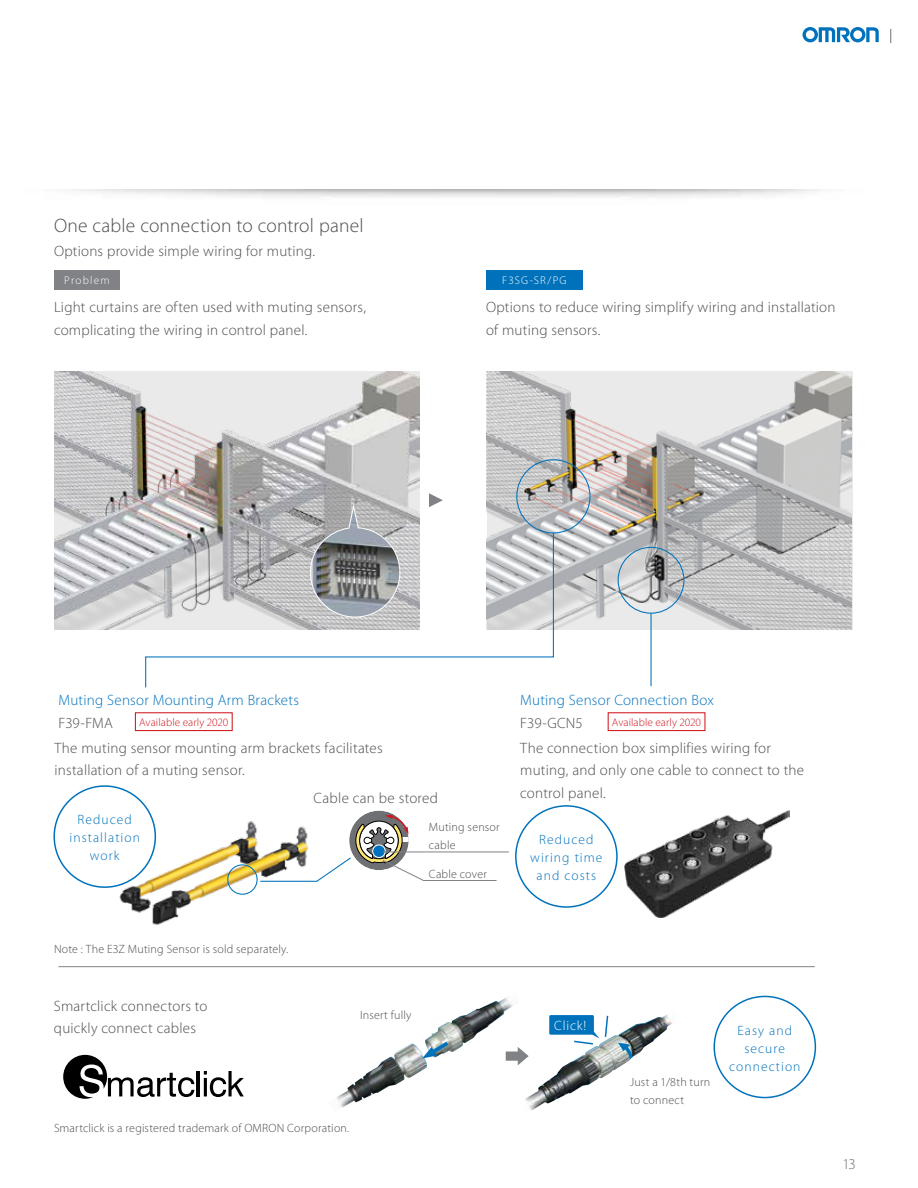
<style>
.page{position:relative;width:918px;height:1188px;background:#fff}
.page>*{position:absolute;margin:0;border:0;box-sizing:border-box;transform-origin:0 0}
.t1{font:300 19.5px "Myriad Pro";letter-spacing:.01em;color:#4d4d4f}
.t2{font:300 15px/22.5px "Myriad Pro";letter-spacing:.015em;color:#4d4d4f}
.t3{font:300 15px "Myriad Pro";letter-spacing:.015em;color:#0072bc}
.t4{font:300 15px "Myriad Pro";color:#6d6e71}
.t5{font:300 13.5px/18px "Myriad Pro";letter-spacing:.08em;color:#0072bc;text-align:center}
.t6{font:300 13.5px "Myriad Pro";letter-spacing:.055em;color:#fff}
.t7{font:300 12px/18px "Myriad Pro";letter-spacing:.015em;color:#4d4d4f}
.t8{font:300 11.25px "Myriad Pro";letter-spacing:.005em;color:#ce171e}
.t9{font:300 11.25px "Myriad Pro";letter-spacing:.105em;color:#fff}
</style>
<div class="page">
<div style="left:515px;top:805px;width:103px;height:103px;border:2px solid #0072bc;border-radius:50%"></div>
<div style="left:714px;top:996px;width:102px;height:102px;border:2px solid #0072bc;border-radius:50%"></div>
<img style="left:54px;top:371px;width:365px;height:258px">
<img style="left:486px;top:371px;width:365px;height:258px">
<svg style="left:145px;top:459px;width:446px;height:229px"></svg>
<svg style="left:617px;top:546px;width:68px;height:141px"></svg>
<img style="left:116px;top:802px;width:139px;height:111px">
<img style="left:145px;top:823px;width:114px;height:102px">
<div style="left:227px;top:864px;width:31px;height:31px;border:1px solid #0072bc;border-radius:50%"></div>
<img style="left:399px;top:997px;width:114px;height:54px">
<img style="left:336px;top:1051px;width:118px;height:57px">
<img style="left:477px;top:1011px;width:36px;height:44px">
<img style="left:571px;top:1014px;width:102px;height:48px">
<img style="left:525px;top:1062px;width:102px;height:49px">
<svg style="left:572px;top:1014px;width:37px;height:32px"></svg>
<div style="left:549px;top:1015px;width:45px;height:20px;background:#0072bc;border-radius:2px"></div>
<svg style="left:618px;top:1043px;width:15px;height:16px"></svg>
<svg style="left:422px;top:1042px;width:26px;height:17px"></svg>
<svg style="left:506px;top:1047px;width:23px;height:18px"></svg>
<svg style="left:63px;top:1055px;width:131px;height:44px"></svg>
<hr style="left:197px;top:1071px;width:3px;height:25px;background:#000">
<svg style="left:204px;top:1071px;width:40px;height:26px"></svg>
<img style="left:624px;top:810px;width:166px;height:107px">
<div style="left:349px;top:811px;width:60px;height:59px;background:#6f7073;border-radius:50%"></div>
<hr style="left:383px;top:852px;width:126px;height:1px;background:#808285">
<svg style="left:259px;top:815px;width:238px;height:67px"></svg>
<svg style="left:803px;top:27px;width:76px;height:15px"></svg>
<svg style="left:891px;top:29px;width:1px;height:14px"></svg>
<div style="left:486px;top:270px;width:97px;height:20px;background:#0072bc"></div>
<hr style="left:58px;top:966px;width:757px;height:1px;background:#808285">
<div style="left:135px;top:712px;width:98px;height:19px;border:1px solid #ce171e"></div>
<div style="left:608px;top:712px;width:97px;height:19px;border:1px solid #ce171e"></div>
<div style="left:54px;top:270px;width:66px;height:20px;background:#808285"></div>
<h1 class="t1" style="left:54px;top:215px;width:311px">One cable connection to control panel</h1>
<p class="t2" style="left:54px;top:240px;width:263px">Options provide simple wiring for muting.</p>
<p class="t9" style="left:64px;top:274px;width:47px">Problem</p>
<p class="t9" style="left:502px;top:274px;width:66px">F3SG-SR/PG</p>
<p class="t2" style="left:54px;top:296px;width:313px">Light curtains are often used with muting sensors, complicating the wiring in control panel.</p>
<p class="t2" style="left:486px;top:296px;width:351px">Options to reduce wiring simplify wiring and installation of muting sensors.</p>
<p class="t3" style="left:58px;top:692px;width:242px">Muting Sensor Mounting Arm Brackets</p>
<p class="t2" style="left:58px;top:712px;width:56px">F39-FMA</p>
<p class="t3" style="left:520px;top:692px;width:195px">Muting Sensor Connection Box</p>
<p class="t2" style="left:520px;top:712px;width:64px">F39-GCN5</p>
<p class="t8" style="left:139px;top:716px;width:91px">Available early 2020</p>
<p class="t8" style="left:612px;top:716px;width:91px">Available early 2020</p>
<p class="t2" style="left:55px;top:737px;width:330px">The muting sensor mounting arm brackets facilitates installation of a muting sensor.</p>
<p class="t5" style="left:70px;top:811px;width:72px">Reduced installation work</p>
<p class="t2" style="left:314px;top:787px;width:126px">Cable can be stored</p>
<p class="t7" style="left:429px;top:818px;width:72px">Muting sensor cable</p>
<p class="t7" style="left:429px;top:865px;width:59px">Cable cover</p>
<p class="t2" style="left:520px;top:737px;width:285px">The connection box simplifies wiring for muting, and only one cable to connect to the control panel.</p>
<p class="t5" style="left:530px;top:831px;width:74px">Reduced wiring time and costs</p>
<p class="t7" style="left:54px;top:940px;width:236px">Note : The E3Z Muting Sensor is sold separately.</p>
<p class="t2" style="left:54px;top:995px;width:155px">Smartclick connectors to quickly connect cables</p>
<p class="t7" style="left:360px;top:1006px;width:53px">Insert fully</p>
<p class="t7" style="left:54px;top:1119px;width:297px">Smartclick is a registered trademark of OMRON Corporation.</p>
<p class="t6" style="left:554px;top:1018px;width:34px">Click!</p>
<p class="t7" style="left:630px;top:1074px;width:82px">Just a 1/8th turn to connect</p>
<p class="t5" style="left:729px;top:1021px;width:73px">Easy and secure connection</p>
<p class="t4" style="left:842px;top:1156px;width:15px">13</p>
</div>
